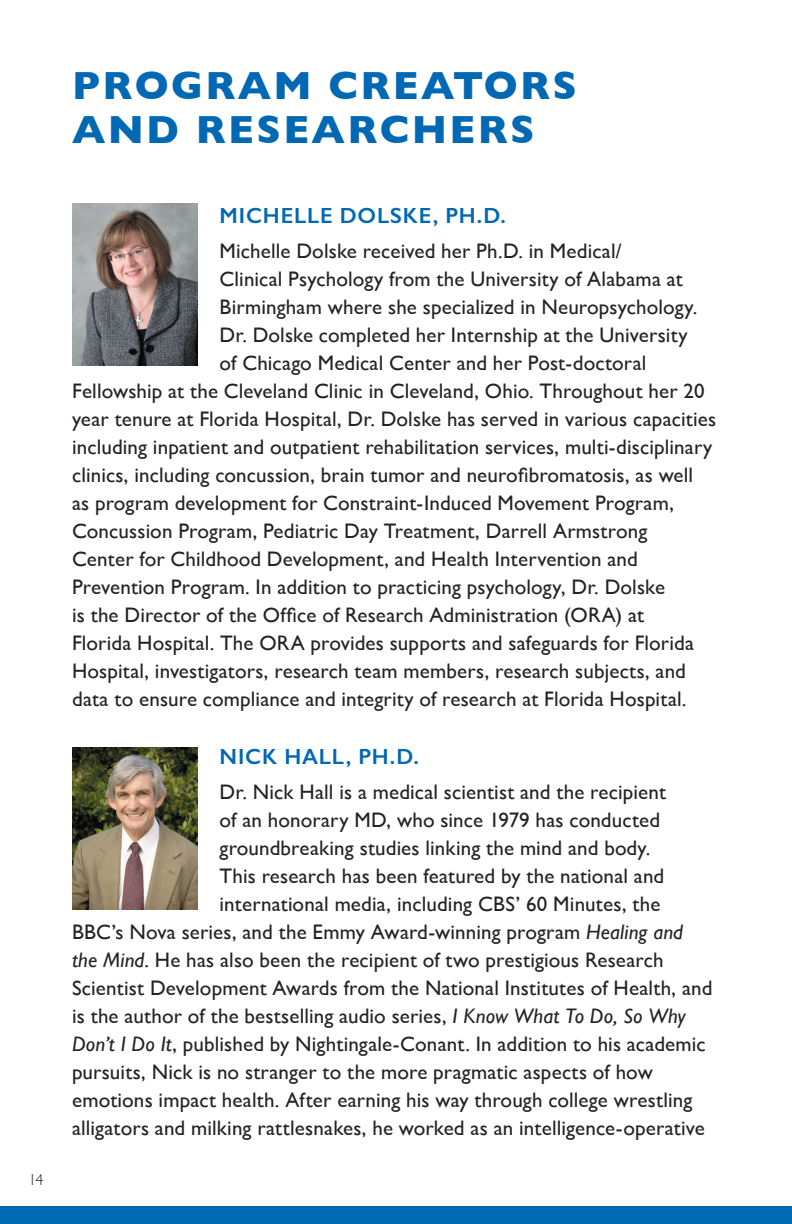
<style>
.page{position:relative;width:792px;height:1224px;background:#fff}
.page>*{position:absolute;margin:0;border:0;box-sizing:border-box;transform-origin:0 0}
.headline{font:700 40px/44px "Gill Sans";letter-spacing:.06em;color:#0168b3}
.Subhed_ALL_CAPS_BLUE{font:600 22px "Gill Sans";letter-spacing:.035em;color:#0168b3}
.Subhed_ALL_CAPS_BLUE-2{font:21px "Gill Sans";letter-spacing:.005em;color:#232326}
.Body_Gill_Sans{font:21px "Gill Sans";letter-spacing:.005em;color:#232326}
.Body_Gill_Sans-2{font:300 16px "Gill Sans";color:#232326}
.s1{font-style:italic}
</style>
<div class="page">
<div style="left:0;top:1206px;width:792px;height:18px;background:#0168b3"></div>
<img style="left:72px;top:747px;width:126px;height:162px">
<img style="left:72px;top:204px;width:126px;height:162px">
<p class="Body_Gill_Sans-2" style="left:28px;top:1167px;width:17px">14</p>
<p class="headline" style="left:72px;top:63px;width:507px">PROGRAM CREATORS<br>AND RESEARCHERS</p>
<p class="Subhed_ALL_CAPS_BLUE" style="left:220px;top:202px;width:288px">MICHELLE DOLSKE, PH.D.</p>
<p class="Subhed_ALL_CAPS_BLUE-2" style="left:220px;top:239px;width:404px">Michelle Dolske received her Ph.D. in Medical/</p>
<p class="Subhed_ALL_CAPS_BLUE-2" style="left:220px;top:267px;width:465px">Clinical Psychology from the University of Alabama at</p>
<p class="Subhed_ALL_CAPS_BLUE-2" style="left:220px;top:295px;width:479px">Birmingham where she specialized in Neuropsychology.</p>
<p class="Subhed_ALL_CAPS_BLUE-2" style="left:220px;top:323px;width:470px">Dr. Dolske completed her Internship at the University</p>
<p class="Subhed_ALL_CAPS_BLUE-2" style="left:220px;top:351px;width:428px">of Chicago Medical Center and her Post-doctoral</p>
<p class="Subhed_ALL_CAPS_BLUE-2" style="left:72px;top:379px;width:634px">Fellowship at the Cleveland Clinic in Cleveland, Ohio. Throughout her 20</p>
<p class="Subhed_ALL_CAPS_BLUE-2" style="left:72px;top:407px;width:646px">year tenure at Florida Hospital, Dr. Dolske has served in various capacities</p>
<p class="Subhed_ALL_CAPS_BLUE-2" style="left:72px;top:435px;width:642px">including inpatient and outpatient rehabilitation services, multi-disciplinary</p>
<p class="Subhed_ALL_CAPS_BLUE-2" style="left:72px;top:463px;width:623px">clinics, including concussion, brain tumor and neurofibromatosis, as well</p>
<p class="Subhed_ALL_CAPS_BLUE-2" style="left:72px;top:491px;width:603px">as program development for Constraint-Induced Movement Program,</p>
<p class="Subhed_ALL_CAPS_BLUE-2" style="left:72px;top:519px;width:577px">Concussion Program, Pediatric Day Treatment, Darrell Armstrong</p>
<p class="Subhed_ALL_CAPS_BLUE-2" style="left:72px;top:547px;width:567px">Center for Childhood Development, and Health Intervention and</p>
<p class="Subhed_ALL_CAPS_BLUE-2" style="left:72px;top:575px;width:595px">Prevention Program. In addition to practicing psychology, Dr. Dolske</p>
<p class="Subhed_ALL_CAPS_BLUE-2" style="left:72px;top:603px;width:574px">is the Director of the Office of Research Administration (ORA) at</p>
<p class="Subhed_ALL_CAPS_BLUE-2" style="left:72px;top:631px;width:624px">Florida Hospital. The ORA provides supports and safeguards for Florida</p>
<p class="Subhed_ALL_CAPS_BLUE-2" style="left:72px;top:659px;width:616px">Hospital, investigators, research team members, research subjects, and</p>
<p class="Subhed_ALL_CAPS_BLUE-2" style="left:72px;top:687px;width:616px">data to ensure compliance and integrity of research at Florida Hospital.</p>
<p class="Subhed_ALL_CAPS_BLUE" style="left:220px;top:743px;width:201px">NICK HALL, PH.D.</p>
<p class="Body_Gill_Sans" style="left:220px;top:780px;width:448px">Dr. Nick Hall is a medical scientist and the recipient</p>
<p class="Body_Gill_Sans" style="left:220px;top:808px;width:442px">of an honorary MD, who since 1979 has conducted</p>
<p class="Body_Gill_Sans" style="left:220px;top:836px;width:432px">groundbreaking studies linking the mind and body.</p>
<p class="Body_Gill_Sans" style="left:220px;top:864px;width:446px">This research has been featured by the national and</p>
<p class="Body_Gill_Sans" style="left:220px;top:892px;width:442px">international media, including CBS’ 60 Minutes, the</p>
<p class="Body_Gill_Sans" style="left:72px;top:920px;width:613px">BBC’s Nova series, and the Emmy Award-winning program <span class="s1">Healing and</span></p>
<p class="Body_Gill_Sans" style="left:72px;top:948px;width:593px"><span class="s1">the Mind</span>. He has also been the recipient of two prestigious Research</p>
<p class="Body_Gill_Sans" style="left:72px;top:976px;width:642px">Scientist Development Awards from the National Institutes of Health, and</p>
<p class="Body_Gill_Sans" style="left:72px;top:1004px;width:615px">is the author of the bestselling audio series, <span class="s1">I Know What To Do, So Why</span></p>
<p class="Body_Gill_Sans" style="left:72px;top:1032px;width:635px"><span class="s1">Don’t I Do It</span>, published by Nightingale-Conant. In addition to his academic</p>
<p class="Body_Gill_Sans" style="left:72px;top:1060px;width:582px">pursuits, Nick is no stranger to the more pragmatic aspects of how</p>
<p class="Body_Gill_Sans" style="left:72px;top:1088px;width:622px">emotions impact health. After earning his way through college wrestling</p>
<p class="Body_Gill_Sans" style="left:72px;top:1116px;width:634px">alligators and milking rattlesnakes, he worked as an intelligence-operative</p>
</div>
